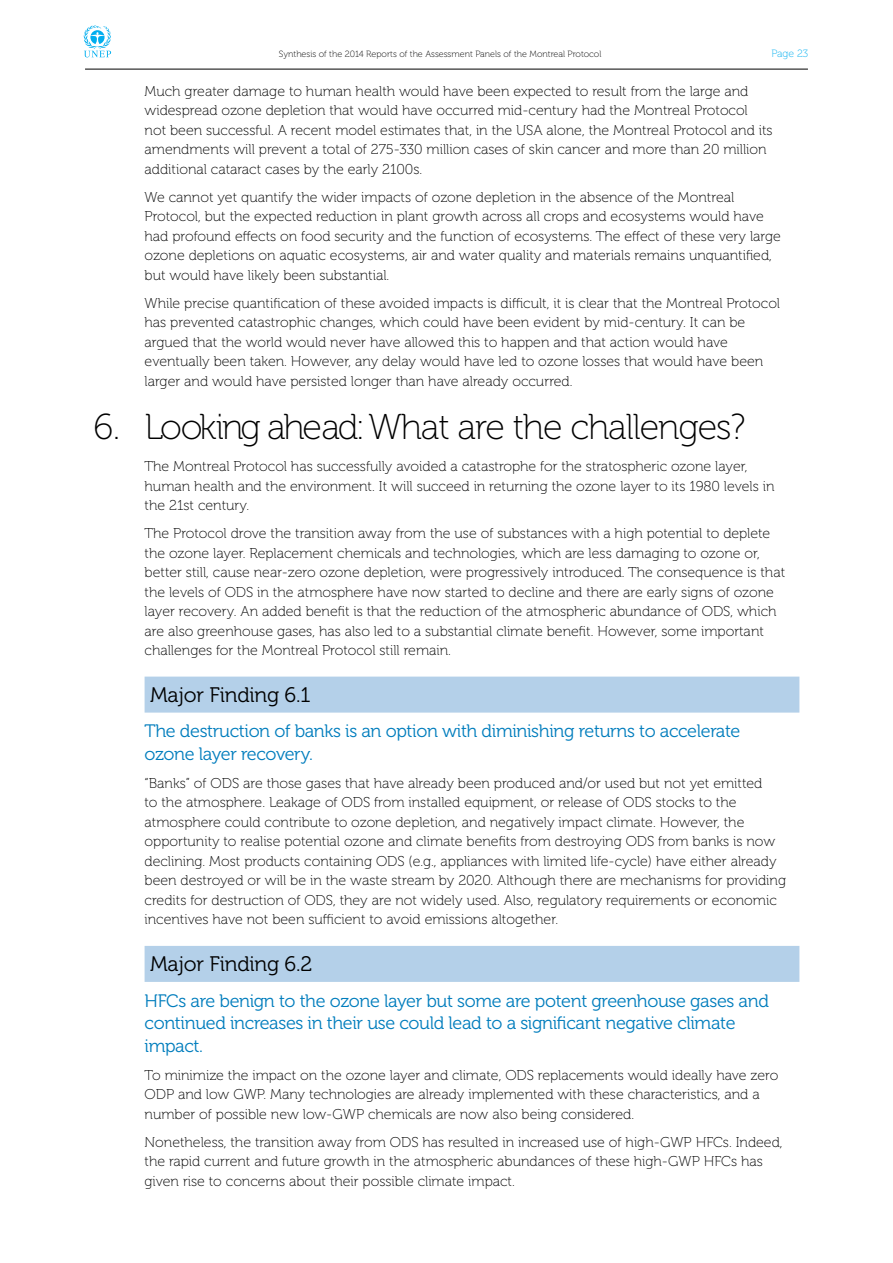
<style>
.page{position:relative;width:893px;height:1263px;background:#fff}
.page>*{position:absolute;margin:0;border:0;box-sizing:border-box;transform-origin:0 0}
.t1{font:36px "Museo 100";letter-spacing:-.03em;color:#000}
.t2{font:21px "Museo 300";letter-spacing:-.01em;color:#000}
.t3{font:18px/22.5px "Museo 300";letter-spacing:-.02em;color:#007dbd}
.t4{font:14.25px/19.5px "Museo 100";color:#000}
.t5{font:10.5px "Museo 100";color:#00aeef}
.t6{font:9px "Museo 100";color:#000}
</style>
<div class="page">
<div style="left:145px;top:677px;width:654px;height:36px;background:#b4d0e9"></div>
<div style="left:145px;top:946px;width:654px;height:36px;background:#b4d0e9"></div>
<svg style="left:83px;top:25px;width:28px;height:32px"></svg>
<hr style="left:85px;top:69px;width:723px;height:1px;background:#000">
<p class="t6" style="left:279px;top:49px;width:324px">Synthesis of the 2014 Reports of the Assessment Panels of the Montreal Protocol</p>
<p class="t5" style="left:771px;top:47px;width:38px">Page 23</p>
<p class="t4" style="left:145px;top:81px;width:630px">Much greater damage to human health would have been expected to result from the large and widespread ozone depletion that would have occurred mid-century had the Montreal Protocol not been successful. A recent model estimates that, in the USA alone, the Montreal Protocol and its amendments will prevent a total of 275-330 million cases of skin cancer and more than 20 million additional cataract cases by the early 2100s.</p>
<p class="t4" style="left:145px;top:187px;width:638px">We cannot yet quantify the wider impacts of ozone depletion in the absence of the Montreal Protocol, but the expected reduction in plant growth across all crops and ecosystems would have had profound effects on food security and the function of ecosystems. The effect of these very large ozone depletions on aquatic ecosystems, air and water quality and materials remains unquantified, but would have likely been substantial.</p>
<p class="t4" style="left:145px;top:293px;width:637px">While precise quantification of these avoided impacts is difficult, it is clear that the Montreal Protocol has prevented catastrophic changes, which could have been evident by mid-century. It can be argued that the world would never have allowed this to happen and that action would have eventually been taken. However, any delay would have led to ozone losses that would have been larger and would have persisted longer than have already occurred.</p>
<h1 class="t1" style="left:94px;top:407px;width:653px">6. Looking ahead: What are the challenges?</h1>
<p class="t4" style="left:145px;top:457px;width:631px">The Montreal Protocol has successfully avoided a catastrophe for the stratospheric ozone layer, human health and the environment. It will succeed in returning the ozone layer to its 1980 levels in the 21st century.</p>
<p class="t4" style="left:145px;top:524px;width:642px">The Protocol drove the transition away from the use of substances with a high potential to deplete the ozone layer. Replacement chemicals and technologies, which are less damaging to ozone or, better still, cause near-zero ozone depletion, were progressively introduced. The consequence is that the levels of ODS in the atmosphere have now started to decline and there are early signs of ozone layer recovery. An added benefit is that the reduction of the atmospheric abundance of ODS, which are also greenhouse gases, has also led to a substantial climate benefit. However, some important challenges for the Montreal Protocol still remain.</p>
<h2 class="t2" style="left:150px;top:683px;width:162px">Major Finding 6.1</h2>
<p class="t3" style="left:145px;top:720px;width:597px">The destruction of banks is an option with diminishing returns to accelerate ozone layer recovery.</p>
<p class="t4" style="left:145px;top:773px;width:643px">“Banks” of ODS are those gases that have already been produced and/or used but not yet emitted<br>to the atmosphere. Leakage of ODS from installed equipment, or release of ODS stocks to the atmosphere could contribute to ozone depletion, and negatively impact climate. However, the opportunity to realise potential ozone and climate benefits from destroying ODS from banks is now declining. Most products containing ODS (e.g., appliances with limited life-cycle) have either already been destroyed or will be in the waste stream by 2020. Although there are mechanisms for providing credits for destruction of ODS, they are not widely used. Also, regulatory requirements or economic incentives have not been sufficient to avoid emissions altogether.</p>
<h2 class="t2" style="left:150px;top:953px;width:164px">Major Finding 6.2</h2>
<p class="t3" style="left:145px;top:989px;width:626px">HFCs are benign to the ozone layer but some are potent greenhouse gases and continued increases in their use could lead to a significant negative climate impact.</p>
<p class="t4" style="left:145px;top:1065px;width:635px">To minimize the impact on the ozone layer and climate, ODS replacements would ideally have zero<br>ODP and low GWP. Many technologies are already implemented with these characteristics, and a number of possible new low-GWP chemicals are now also being considered.</p>
<p class="t4" style="left:145px;top:1132px;width:639px">Nonetheless, the transition away from ODS has resulted in increased use of high-GWP HFCs. Indeed, the rapid current and future growth in the atmospheric abundances of these high-GWP HFCs has given rise to concerns about their possible climate impact.</p>
</div>
